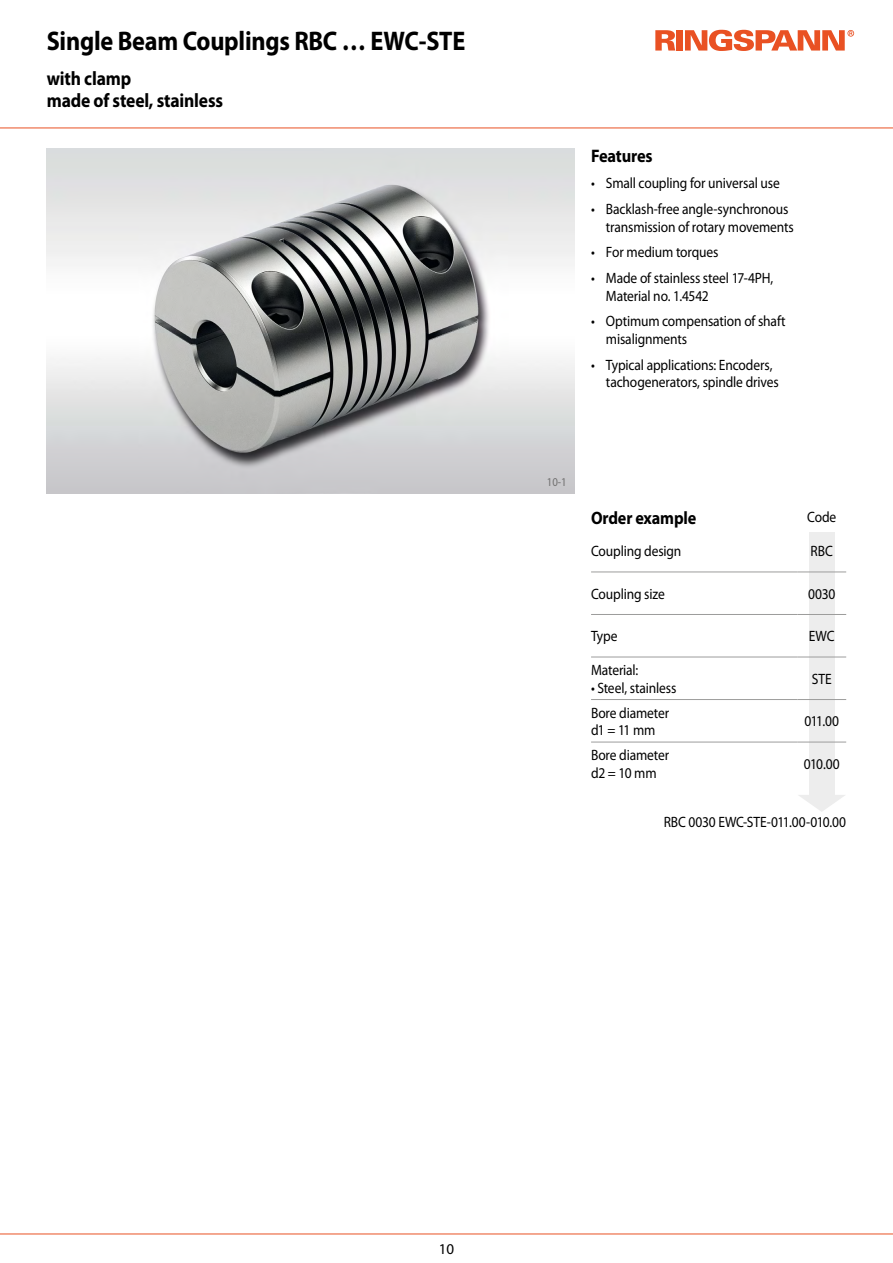
<style>
.page{position:relative;width:893px;height:1263px;background:#fff}
.page>*{position:absolute;margin:0;border:0;box-sizing:border-box;transform-origin:0 0}
.t1{font:700 27px "Myriad Pro";letter-spacing:-.01em;color:#000;scale:.9 1}
.t2{font:700 19.5px/22.2px "Myriad Pro";letter-spacing:-.01em;color:#000;scale:.9 1}
.t3{font:700 18.15px "Myriad Pro";letter-spacing:-.01em;color:#000;scale:.9 1}
.t4{font:700 18px "Myriad Pro";letter-spacing:-.01em;color:#000;scale:.9 1}
.t5{font:15px/17.2px "Myriad Pro";letter-spacing:-.01em;color:#000;scale:.9 1}
.t6{font:15px "Myriad Pro";letter-spacing:-.01em;color:#000}
.t7{font:12px "Myriad Pro";color:#706f6f;scale:.9 1}
</style>
<div class="page">
<svg style="left:655px;top:30px;width:20px;height:21px"></svg>
<div style="left:676px;top:30px;width:7px;height:21px;background:#e95123"></div>
<svg style="left:685px;top:30px;width:169px;height:21px"></svg>
<hr style="left:0;top:128px;width:893px;height:1px;background:#e95123">
<hr style="left:0;top:1233px;width:893px;height:1px;background:#e95123">
<img style="left:47px;top:149px;width:527px;height:344px">
<div style="left:809px;top:532px;width:25px;height:266px;background:#ededed"></div>
<svg style="left:799px;top:795px;width:46px;height:17px"></svg>
<hr style="left:591px;top:572px;width:206px;height:1px;background:#9d9d9c">
<hr style="left:797px;top:572px;width:49px;height:1px;background:#9d9d9c">
<hr style="left:591px;top:614px;width:206px;height:1px;background:#9d9d9c">
<hr style="left:797px;top:614px;width:49px;height:1px;background:#9d9d9c">
<hr style="left:591px;top:657px;width:206px;height:1px;background:#9d9d9c">
<hr style="left:797px;top:657px;width:49px;height:1px;background:#9d9d9c">
<hr style="left:591px;top:699px;width:206px;height:1px;background:#9d9d9c">
<hr style="left:797px;top:699px;width:49px;height:1px;background:#9d9d9c">
<hr style="left:591px;top:742px;width:206px;height:1px;background:#9d9d9c">
<hr style="left:797px;top:742px;width:49px;height:1px;background:#9d9d9c">
<h1 class="t1" style="left:47px;top:23px;width:467px">Single Beam Couplings RBC … EWC-STE</h1>
<h2 class="t2" style="left:47px;top:67px;width:197px">with clamp<br>made of steel, stainless</h2>
<p class="t3" style="left:591px;top:145px;width:70px">Features</p>
<p class="t5" style="left:591px;top:175px;width:211px">• Small coupling for universal use</p>
<p class="t5" style="left:606px;top:200px;width:210px;text-indent:-15px">• Backlash-free angle-synchronous transmission of rotary movements</p>
<p class="t5" style="left:591px;top:244px;width:143px">• For medium torques</p>
<p class="t5" style="left:606px;top:269px;width:188px;text-indent:-15px">• Made of stainless steel 17-4PH,<br>Material no. 1.4542</p>
<p class="t5" style="left:606px;top:313px;width:201px;text-indent:-15px">• Optimum compensation of shaft misalignments</p>
<p class="t5" style="left:606px;top:356px;width:193px;text-indent:-15px">• Typical applications: Encoders, tachogenerators, spindle drives</p>
<p class="t7" style="left:547px;top:474px;width:23px">10-1</p>
<p class="t4" style="left:591px;top:506px;width:119px">Order example</p>
<p class="t5" style="left:807px;top:508px;width:34px">Code</p>
<p class="t5" style="left:591px;top:542px;width:102px">Coupling design</p>
<p class="t5" style="left:811px;top:542px;width:26px">RBC</p>
<p class="t5" style="left:591px;top:585px;width:83px">Coupling size</p>
<p class="t5" style="left:808px;top:585px;width:32px">0030</p>
<p class="t5" style="left:591px;top:627px;width:31px">Type</p>
<p class="t5" style="left:809px;top:627px;width:30px">EWC</p>
<p class="t5" style="left:591px;top:661px;width:54px">Material:</p>
<p class="t5" style="left:591px;top:679px;width:96px">• Steel, stainless</p>
<p class="t5" style="left:812px;top:670px;width:24px">STE</p>
<p class="t5" style="left:591px;top:704px;width:88px">Bore diameter d1 = 11 mm</p>
<p class="t5" style="left:804px;top:712px;width:40px">011.00</p>
<p class="t5" style="left:591px;top:746px;width:88px">Bore diameter d2 = 10 mm</p>
<p class="t5" style="left:804px;top:755px;width:41px">010.00</p>
<p class="t5" style="left:664px;top:813px;width:204px">RBC 0030 EWC-STE-011.00-010.00</p>
<p class="t6" style="left:439px;top:1240px;width:17px">10</p>
</div>
